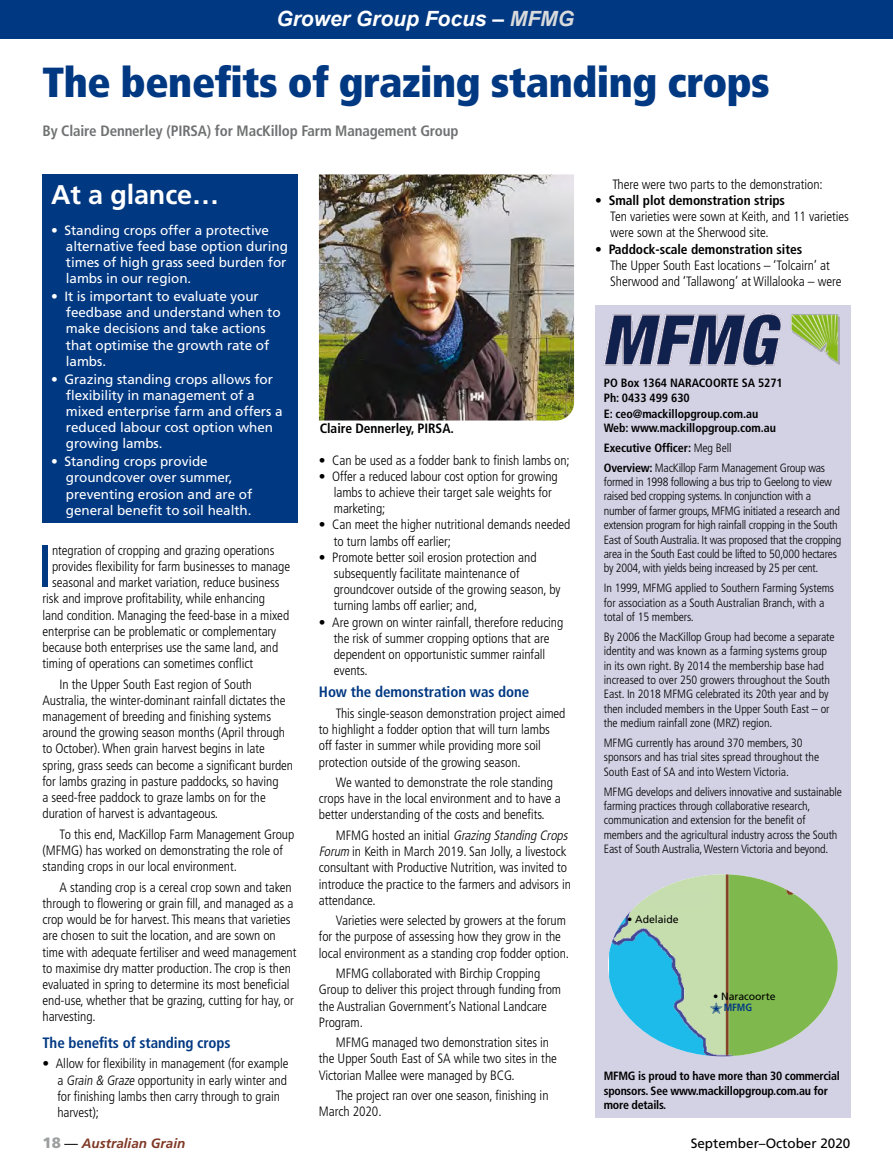
<style>
.page{position:relative;width:893px;height:1170px;background:#fff}
.page>*{position:absolute;margin:0;border:0;box-sizing:border-box;transform-origin:0 0}
.t1{font:condensed 59.85px "Frutiger";color:#003882}
.t2{font:900 condensed 42px "Frutiger";letter-spacing:-.01em;color:#003882}
.t3{font:700 27px "Frutiger";letter-spacing:-.005em;color:#fff}
.t4{font:italic 700 21px "Arial";color:#fff}
.t5{font:700 condensed 15px "Frutiger";letter-spacing:-.01em;color:#707172}
.t6{font:700 condensed 15px "Frutiger";letter-spacing:-.005em;color:#003882}
.t7{font:300 condensed 13.5px/16.2px "Frutiger";letter-spacing:-.005em;color:#000}
.t8{font:13.5px/16.2px "Frutiger";letter-spacing:-.005em;color:#fff}
.t9{font:700 condensed 13.5px "Frutiger";letter-spacing:-.005em;color:#000}
.t10{font:13.5px "Frutiger";color:#000}
.t11{font:italic 700 13.5px "Frutiger";color:#803926}
.t12{font:300 condensed 12px/14.4px "Frutiger";letter-spacing:-.01em;color:#000}
.t13{font:700 condensed 12px/15.1px "Frutiger";letter-spacing:-.02em;color:#000}
.t14{font:10.5px "Frutiger";letter-spacing:-.005em;color:#000}
.t15{font:700 condensed 10.5px "Frutiger";color:#003882}
.s1{color:#d9dadb}
.s2{font-style:italic}
.s3{font-weight:700}
.s4{font-weight:900;font-style:normal;font-size:15px;color:#9c9e9f}
.s5{font-weight:400;font-style:normal;color:#000}
</style>
<div class="page">
<div style="left:0;top:0;width:893px;height:38px;background:#003882"></div>
<div style="left:43px;top:174px;width:255px;height:349px;background:#003882"></div>
<div style="left:595px;top:305px;width:255px;height:812px;background:#d3d1e4"></div>
<img style="left:604px;top:313px;width:236px;height:54px">
<img style="left:609px;top:874px;width:229px;height:182px">
<img style="left:319px;top:174px;width:255px;height:246px">
<svg style="left:710px;top:1001px;width:13px;height:12px"></svg>
<h3 class="t4" style="left:276px;top:5px;width:299px">Grower Group Focus – <span class="s1">MFMG</span></h3>
<h2 class="t2" style="left:43px;top:57px;width:729px">The benefits of grazing standing crops</h2>
<p class="t5" style="left:43px;top:122px;width:417px">By Claire Dennerley (PIRSA) for MacKillop Farm Management Group</p>
<h3 class="t3" style="left:51px;top:179px;width:170px">At a glance…</h3>
<p class="t8" style="left:66px;top:221px;width:224px;text-indent:-15px">• Standing crops offer a protective alternative feed base option during times of high grass seed burden for lambs in our region.</p>
<p class="t8" style="left:66px;top:288px;width:216px;text-indent:-15px">• It is important to evaluate your feedbase and understand when to make decisions and take actions that optimise the growth rate of lambs.</p>
<p class="t8" style="left:66px;top:370px;width:218px;text-indent:-15px">• Grazing standing crops allows for flexibility in management of a mixed enterprise farm and offers a reduced labour cost option when growing lambs.</p>
<p class="t8" style="left:66px;top:453px;width:188px;text-indent:-15px">• Standing crops provide groundcover over summer, preventing erosion and are of general benefit to soil health.</p>
<h1 class="t1" style="left:38px;top:531px;width:16px">I</h1>
<p class="t7" style="left:52px;top:542px;width:224px">ntegration of cropping and grazing operations</p>
<p class="t7" style="left:52px;top:558px;width:240px">provides flexibility for farm businesses to manage</p>
<p class="t7" style="left:52px;top:574px;width:229px">seasonal and market variation, reduce business</p>
<p class="t7" style="left:43px;top:590px;width:224px">risk and improve profitability, while enhancing</p>
<p class="t7" style="left:43px;top:607px;width:248px">land condition. Managing the feed-base in a mixed</p>
<p class="t7" style="left:43px;top:623px;width:235px">enterprise can be problematic or complementary</p>
<p class="t7" style="left:43px;top:639px;width:237px">because both enterprises use the same land, and</p>
<p class="t7" style="left:43px;top:655px;width:212px">timing of operations can sometimes conflict</p>
<p class="t7" style="left:43px;top:676px;width:252px;text-indent:17px">In the Upper South East region of South Australia, the winter-dominant rainfall dictates the management of breeding and finishing systems around the growing season months (April through to October). When grain harvest begins in late spring, grass seeds can become a significant burden for lambs grazing in pasture paddocks, so having<br>a seed-free paddock to graze lambs on for the duration of harvest is advantageous.</p>
<p class="t7" style="left:43px;top:826px;width:253px;text-indent:17px">To this end, MacKillop Farm Management Group (MFMG) has worked on demonstrating the role of standing crops in our local environment.</p>
<p class="t7" style="left:43px;top:879px;width:256px;text-indent:17px">A standing crop is a cereal crop sown and taken through to flowering or grain fill, and managed as a crop would be for harvest. This means that varieties are chosen to suit the location, and are sown on time with adequate fertiliser and weed management to maximise dry matter production. The crop is then evaluated in spring to determine its most beneficial end-use, whether that be grazing, cutting for hay, or harvesting.</p>
<p class="t6" style="left:43px;top:1033px;width:190px">The benefits of standing crops</p>
<p class="t7" style="left:57px;top:1055px;width:233px;text-indent:-15px">• Allow for flexibility in management (for example a Grain &amp; Graze opportunity in early winter and for finishing lambs then carry through to grain harvest);</p>
<p class="t9" style="left:320px;top:420px;width:136px">Claire Dennerley, PIRSA.</p>
<p class="t7" style="left:319px;top:452px;width:252px">• Can be used as a fodder bank to finish lambs on;</p>
<p class="t7" style="left:334px;top:468px;width:225px;text-indent:-15px">• Offer a reduced labour cost option for growing lambs to achieve their target sale weights for marketing;</p>
<p class="t7" style="left:334px;top:516px;width:238px;text-indent:-15px">• Can meet the higher nutritional demands needed to turn lambs off earlier;</p>
<p class="t7" style="left:334px;top:549px;width:228px;text-indent:-15px">• Promote better soil erosion protection and subsequently facilitate maintenance of groundcover outside of the growing season, by turning lambs off earlier; and,</p>
<p class="t7" style="left:334px;top:614px;width:231px;text-indent:-15px">• Are grown on winter rainfall, therefore reducing the risk of summer cropping options that are dependent on opportunistic summer rainfall events.</p>
<p class="t6" style="left:319px;top:683px;width:212px">How the demonstration was done</p>
<p class="t7" style="left:319px;top:705px;width:248px;text-indent:17px">This single-season demonstration project aimed to highlight a fodder option that will turn lambs off faster in summer while providing more soil protection outside of the growing season.</p>
<p class="t7" style="left:319px;top:774px;width:243px;text-indent:17px">We wanted to demonstrate the role standing crops have in the local environment and to have a better understanding of the costs and benefits.</p>
<p class="t7" style="left:319px;top:827px;width:254px;text-indent:17px">M F M G h o s t e d a n i n i t i a l <span class="s2">Grazing Standing Crops Forum</span> in Keith in March 2019. San Jolly, a livestock consultant with Productive Nutrition, was invited to introduce the practice to the farmers and advisors in attendance.</p>
<p class="t7" style="left:319px;top:912px;width:252px;text-indent:17px">Varieties were selected by growers at the forum for the purpose of assessing how they grow in the local environment as a standing crop fodder option.</p>
<p class="t7" style="left:319px;top:965px;width:244px;text-indent:17px">MFMG collaborated with Birchip Cropping Group to deliver this project through funding from the Australian Government’s National Landcare Program.</p>
<p class="t7" style="left:319px;top:1034px;width:239px;text-indent:17px">MFMG managed two demonstration sites in the Upper South East of SA while two sites in the<br>Victorian Mallee were managed by BCG.</p>
<p class="t7" style="left:319px;top:1087px;width:231px;text-indent:17px">The project ran over one season, finishing in<br>March 2020.</p>
<p class="t7" style="left:612px;top:176px;width:212px">There were two parts to the demonstration:</p>
<p class="t9" style="left:595px;top:192px;width:191px">• Small plot demonstration strips</p>
<p class="t7" style="left:610px;top:209px;width:240px">Ten varieties were sown at Keith, and 11 varieties were sown at the Sherwood site.</p>
<p class="t9" style="left:595px;top:241px;width:208px">• Paddock-scale demonstration sites</p>
<p class="t7" style="left:610px;top:257px;width:233px">The Upper South East locations – ‘Tolcairn’ at<br>Sherwood and ‘Tallawong’ at Willalooka – were</p>
<p class="t13" style="left:604px;top:375px;width:180px">PO Box 1364 NARACOORTE SA 5271<br>Ph: 0433 499 630<br>E: ceo@mackillopgroup.com.au<br>Web: www.mackillopgroup.com.au</p>
<p class="t12" style="left:604px;top:438px;width:223px;line-height:19.8px"><span class="s3">Executive Officer:</span> Meg Bell<br><span class="s3">Overview:</span> MacKillop Farm Management Group was</p>
<p class="t12" style="left:604px;top:475px;width:239px">formed in 1998 following a bus trip to Geelong to view raised bed cropping systems. In conjunction with a number of farmer groups, MFMG initiated a research and extension program for high rainfall cropping in the South East of South Australia. It was proposed that the cropping area in the South East could be lifted to 50,000 hectares by 2004, with yields being increased by 25 per cent.</p>
<p class="t12" style="left:604px;top:581px;width:232px">In 1999, MFMG applied to Southern Farming Systems for association as a South Australian Branch, with a total of 15 members.</p>
<p class="t12" style="left:604px;top:629px;width:232px">By 2006 the MacKillop Group had become a separate identity and was known as a farming systems group in its own right. By 2014 the membership base had increased to over 250 growers throughout the South East. In 2018 MFMG celebrated its 20th year and by then included members in the Upper South East – or the medium rainfall zone (MRZ) region.</p>
<p class="t12" style="left:604px;top:735px;width:217px">MFMG currently has around 370 members, 30 sponsors and has trial sites spread throughout the<br>South East of SA and into Western Victoria.</p>
<p class="t12" style="left:604px;top:784px;width:240px">MFMG develops and delivers innovative and sustainable farming practices through collaborative research, communication and extension for the benefit of members and the agricultural industry across the South East of South Australia, Western Victoria and beyond.</p>
<p class="t14" style="left:627px;top:913px;width:53px">• Adelaide</p>
<p class="t14" style="left:713px;top:990px;width:64px">• Naracoorte</p>
<p class="t15" style="left:724px;top:1001px;width:30px">MFMG</p>
<p class="t13" style="left:604px;top:1068px;width:237px;line-height:14.4px">MFMG is proud to have more than 30 commercial sponsors. See www.mackillopgroup.com.au for more details.</p>
<p class="t11" style="left:43px;top:1134px;width:144px"><span class="s4">18</span> <span class="s5">—</span> Australian Grain</p>
<p class="t10" style="left:691px;top:1134px;width:161px">September–October 2020</p>
</div>
